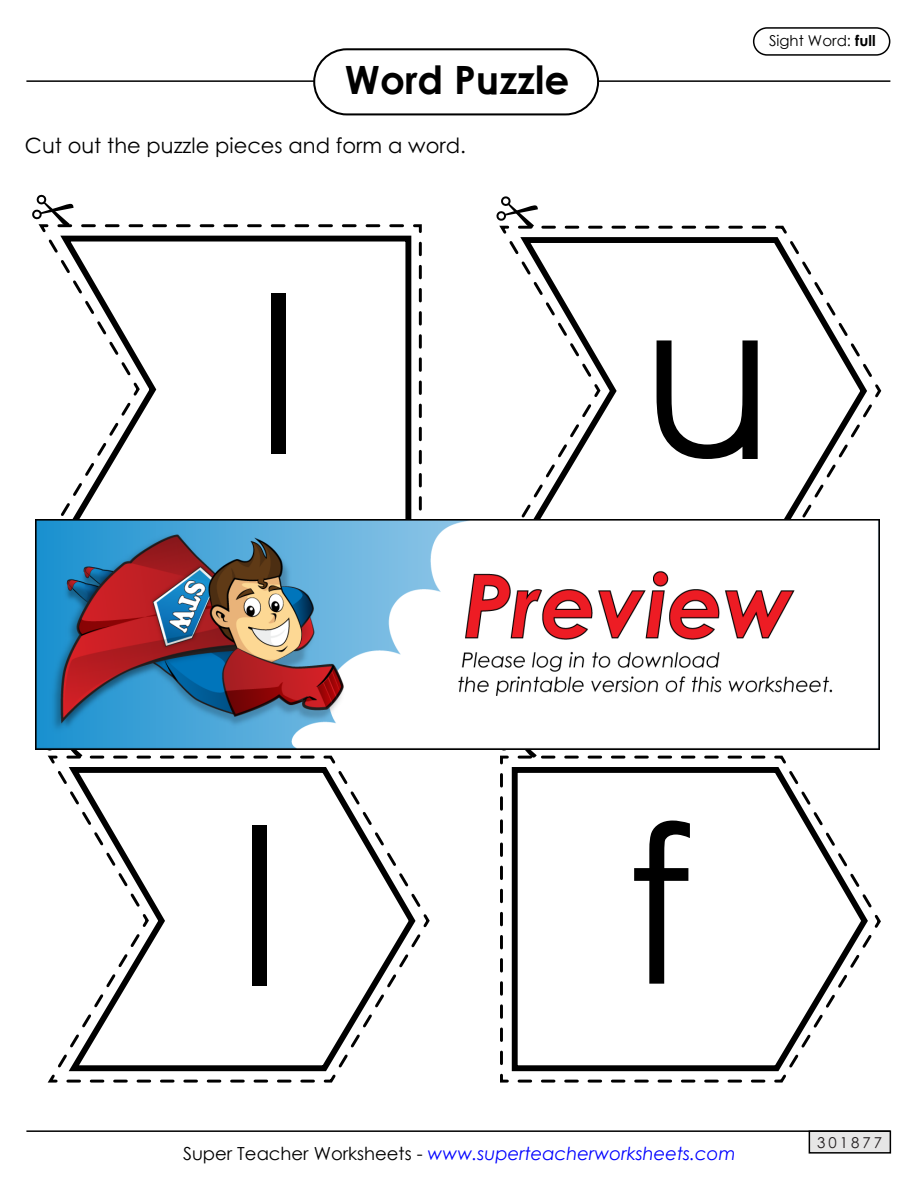
<style>
.page{position:relative;width:918px;height:1188px;background:#fff}
.page>*{position:absolute;margin:0;border:0;box-sizing:border-box;transform-origin:0 0}
.t1{font:217.5px "Century STW4";color:#000}
.t2{font:700 39px "Century STW4";color:#000}
.t3{font:21px "Century STW4";color:#000}
.t4{font:italic 18px "Century Gothic 2";color:#00f}
.t5{font:15px "Century Gothic 2";color:#000}
.t6{font:15px "Century STW4";letter-spacing:.2em;color:#231f20}
.s1{font-weight:700}
.s2{font-style:normal;color:#000}
</style>
<div class="page">
<div style="left:753px;top:27px;width:137px;height:29px;border:2px solid #000;border-radius:14px"></div>
<div style="left:809px;top:1130px;width:82px;height:24px;background:#e6e6e6;border:2px solid #000"></div>
<hr style="left:26px;top:1130px;width:864px;height:2px;background:#000">
<hr style="left:26px;top:80px;width:864px;height:2px;background:#000">
<div style="left:314px;top:49px;width:284px;height:65px;background:#fff;border-radius:33px"></div>
<div style="left:313px;top:48px;width:286px;height:67px;border:2px solid #000;border-radius:33px"></div>
<svg style="left:500px;top:726px;width:381px;height:357px"></svg>
<svg style="left:509px;top:764px;width:362px;height:310px"></svg>
<svg style="left:32px;top:195px;width:390px;height:324px"></svg>
<svg style="left:47px;top:750px;width:383px;height:333px"></svg>
<svg style="left:496px;top:196px;width:386px;height:358px"></svg>
<img style="left:35px;top:519px;width:844px;height:231px">
<h2 class="t2" style="left:345px;top:51px;width:226px">Word Puzzle</h2>
<p class="t3" style="left:25px;top:131px;width:443px">Cut out the puzzle pieces and form a word.</p>
<h1 class="t1" style="left:257px;top:223px;width:45px">l</h1>
<p class="t5" style="left:769px;top:30px;width:108px">Sight Word: <span class="s1">full</span></p>
<h1 class="t1" style="left:642px;top:225px;width:134px">u</h1>
<h1 class="t1" style="left:238px;top:755px;width:45px">l</h1>
<h1 class="t1" style="left:626px;top:753px;width:70px">f</h1>
<p class="t4" style="left:183px;top:1141px;width:554px"><span class="s2">Super Teacher Worksheets -</span> www.superteacherworksheets.com</p>
<p class="t6" style="left:817px;top:1132px;width:66px">301877</p>
</div>
